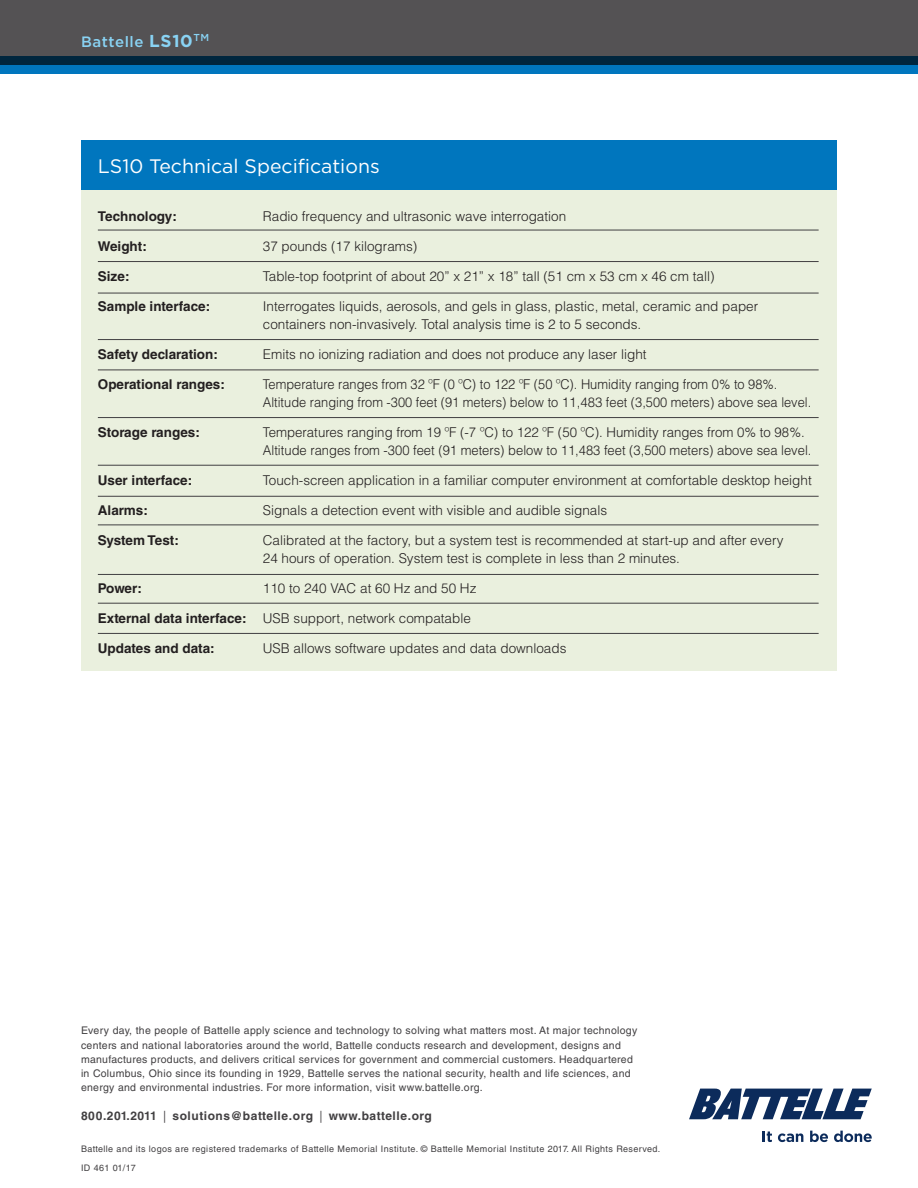
<style>
.page{position:relative;width:918px;height:1188px;background:#fff}
.page>*{position:absolute;margin:0;border:0;box-sizing:border-box;transform-origin:0 0}
.t1{font:19.5px "Gotham";color:#fff}
.t2{font:500 15px "Gotham";letter-spacing:.04em;color:#89d3f4}
.t3{font:300 13.5px/18px "Helvetica LT Std";color:#231f20}
.t4{font:300 13.5px/18px "Helvetica LT Std";color:#231f20;scale:.95 1}
.t5{font:700 13.5px "Helvetica LT Std";color:#231f20}
.t6{font:700 12px "Helvetica LT Std";letter-spacing:.045em;color:#413f41}
.t7{font:10.5px/14.2px "Helvetica LT Std";letter-spacing:.03em;color:#413f41}
.t8{font:9px/18.8px "Helvetica LT Std";letter-spacing:.045em;color:#413f41}
.s1{font-weight:700;font-size:17.25px}
.s2{font-weight:700}
</style>
<div class="page">
<div style="left:81px;top:190px;width:756px;height:481px;background:#eaf0de"></div>
<div style="left:81px;top:140px;width:756px;height:50px;background:#0076be"></div>
<div style="left:0;top:0;width:918px;height:65px;background:#545254"></div>
<svg style="left:0;top:56px;width:918px;height:18px;fill:#00263e"></svg>
<hr style="left:98px;top:230px;width:721px;height:1px;background:#413f41">
<hr style="left:98px;top:261px;width:721px;height:1px;background:#413f41">
<hr style="left:98px;top:293px;width:721px;height:1px;background:#413f41">
<hr style="left:98px;top:339px;width:721px;height:1px;background:#413f41">
<hr style="left:98px;top:370px;width:721px;height:1px;background:#413f41">
<hr style="left:98px;top:417px;width:721px;height:1px;background:#413f41">
<hr style="left:98px;top:465px;width:721px;height:1px;background:#413f41">
<hr style="left:98px;top:496px;width:721px;height:1px;background:#413f41">
<hr style="left:98px;top:525px;width:721px;height:1px;background:#413f41">
<hr style="left:98px;top:574px;width:721px;height:1px;background:#413f41">
<hr style="left:98px;top:603px;width:721px;height:1px;background:#413f41">
<hr style="left:98px;top:633px;width:721px;height:1px;background:#413f41">
<svg style="left:689px;top:1089px;width:183px;height:30px"></svg>
<svg style="left:763px;top:1131px;width:9px;height:11px"></svg>
<svg style="left:778px;top:1133px;width:25px;height:9px"></svg>
<svg style="left:810px;top:1131px;width:18px;height:11px"></svg>
<svg style="left:834px;top:1131px;width:38px;height:11px"></svg>
<p class="t2" style="left:81px;top:32px;width:130px">Battelle <span class="s1">LS10</span><sup>TM</sup></p>
<h1 class="t1" style="left:98px;top:154px;width:283px">LS10 Technical Specifications</h1>
<p class="t5" style="left:98px;top:208px;width:81px">Technology:</p>
<p class="t3" style="left:263px;top:207px;width:305px">Radio frequency and ultrasonic wave interrogation</p>
<p class="t5" style="left:98px;top:238px;width:51px">Weight:</p>
<p class="t3" style="left:263px;top:237px;width:156px">37 pounds (17 kilograms)</p>
<p class="t5" style="left:98px;top:268px;width:33px">Size:</p>
<p class="t3" style="left:263px;top:267px;width:453px">Table-top footprint of about 20” x 21” x 18” tall (51 cm x 53 cm x 46 cm tall)</p>
<p class="t5" style="left:98px;top:298px;width:114px">Sample interface:</p>
<p class="t3" style="left:263px;top:297px;width:497px">Interrogates liquids, aerosols, and gels in glass, plastic, metal, ceramic and paper containers non-invasively. Total analysis time is 2 to 5 seconds.</p>
<p class="t5" style="left:98px;top:346px;width:122px">Safety declaration:</p>
<p class="t3" style="left:263px;top:345px;width:385px">Emits no ionizing radiation and does not produce any laser light</p>
<p class="t5" style="left:98px;top:376px;width:129px">Operational ranges:</p>
<p class="t4" style="left:263px;top:375px;width:579px">Temperature ranges from 32 ºF (0 ºC) to 122 ºF (50 ºC). Humidity ranging from 0% to 98%.<br>Altitude ranging from -300 feet (91 meters) below to 11,483 feet (3,500 meters) above sea level.</p>
<p class="t5" style="left:98px;top:424px;width:104px">Storage ranges:</p>
<p class="t3" style="left:263px;top:423px;width:550px">Temperatures ranging from 19 ºF (-7 ºC) to 122 ºF (50 ºC). Humidity ranges from 0% to 98%.<br>Altitude ranges from -300 feet (91 meters) below to 11,483 feet (3,500 meters) above sea level.</p>
<p class="t5" style="left:98px;top:472px;width:96px">User interface:</p>
<p class="t3" style="left:263px;top:471px;width:550px">Touch-screen application in a familiar computer environment at comfortable desktop height</p>
<p class="t5" style="left:98px;top:502px;width:52px">Alarms:</p>
<p class="t3" style="left:263px;top:501px;width:346px">Signals a detection event with visible and audible signals</p>
<p class="t5" style="left:98px;top:532px;width:83px">System Test:</p>
<p class="t3" style="left:263px;top:531px;width:522px">Calibrated at the factory, but a system test is recommended at start-up and after every<br>24 hours of operation. System test is complete in less than 2 minutes.</p>
<p class="t5" style="left:98px;top:580px;width:45px">Power:</p>
<p class="t3" style="left:263px;top:579px;width:215px">110 to 240 VAC at 60 Hz and 50 Hz</p>
<p class="t3" style="left:98px;top:609px;width:375px"><span class="s2">External data interface:</span> USB support, network compatable</p>
<p class="t5" style="left:98px;top:640px;width:118px">Updates and data:</p>
<p class="t3" style="left:263px;top:639px;width:305px">USB allows software updates and data downloads</p>
<p class="t7" style="left:81px;top:1024px;width:558px">Every day, the people of Battelle apply science and technology to solving what matters most. At major technology centers and national laboratories around the world, Battelle conducts research and development, designs and manufactures products, and delivers critical services for government and commercial customers. Headquartered in Columbus, Ohio since its founding in 1929, Battelle serves the national security, health and life sciences, and energy and environmental industries. For more information, visit www.battelle.org.</p>
<p class="t6" style="left:81px;top:1108px;width:77px">800.201.2011</p>
<p class="t6" style="left:173px;top:1108px;width:142px">solutions@battelle.org</p>
<p class="t6" style="left:329px;top:1108px;width:105px">www.battelle.org</p>
<p class="t8" style="left:81px;top:1140px;width:581px">Battelle and its logos are registered trademarks of Battelle Memorial Institute. © Battelle Memorial Institute 2017. All Rights Reserved.<br>ID 461 01/17</p>
</div>
